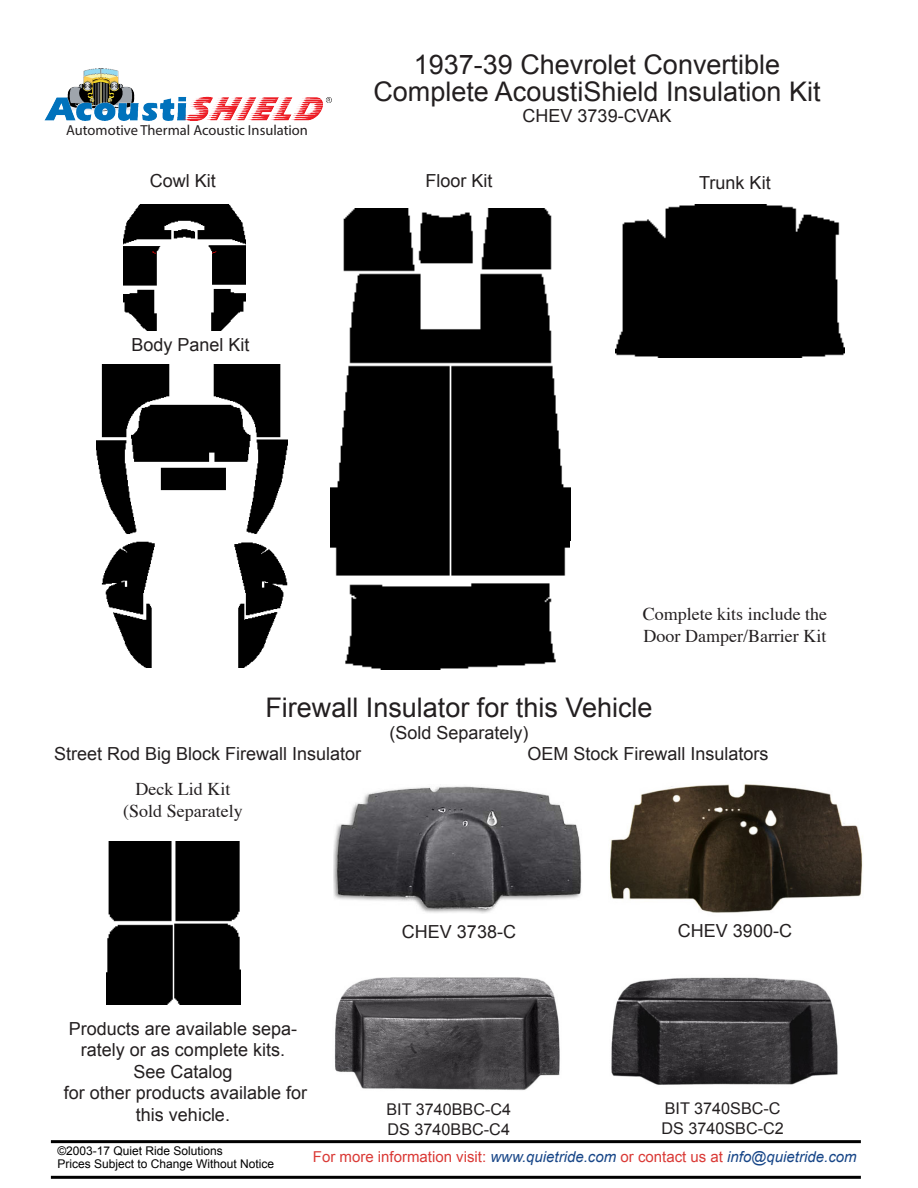
<style>
.page{position:relative;width:918px;height:1188px;background:#fff}
.page>*{position:absolute;margin:0;border:0;box-sizing:border-box;transform-origin:0 0}
.t1{font:27px "Arial";color:#231f20}
.t2{font:18px/21.6px "Arial";color:#231f20;text-align:center}
.t3{font:18px "Times";color:#231f20}
.t4{font:16.2px "Arial";color:#231f20}
.Paragraph_Style3{font:15px "Arial";color:#da3935}
.t5{font:14.55px "Myriad Pro";color:#231f20}
.Paragraph_Style3-2{font:12px "Arial";color:#000}
.Paragraph_Style5{font:12px "Arial";color:#000}
.s1{font-style:italic;color:#164587}
</style>
<div class="page">
<img style="left:330px;top:208px;width:240px;height:462px">
<img style="left:615px;top:204px;width:229px;height:153px">
<img style="left:96px;top:364px;width:192px;height:304px">
<img style="left:123px;top:204px;width:123px;height:127px">
<img style="left:106px;top:842px;width:135px;height:163px">
<img style="left:610px;top:784px;width:253px;height:129px">
<img style="left:334px;top:977px;width:226px;height:114px">
<img style="left:611px;top:977px;width:227px;height:108px">
<hr style="left:51px;top:1176px;width:810px;height:3px;background:#000">
<hr style="left:51px;top:1140px;width:810px;height:3px;background:#000">
<img style="left:45px;top:68px;width:286px;height:52px">
<img style="left:334px;top:786px;width:248px;height:128px">
<p class="t5" style="left:66px;top:121px;width:243px">Automotive Thermal Acoustic Insulation</p>
<p class="t1" style="left:414px;top:46px;width:368px">1937-39 Chevrolet Convertible</p>
<p class="t1" style="left:373px;top:73px;width:449px">Complete AcoustiShield Insulation Kit</p>
<p class="t2" style="left:523px;top:105px;width:150px">CHEV 3739-CVAK</p>
<p class="t2" style="left:150px;top:170px;width:68px">Cowl Kit</p>
<p class="t2" style="left:425px;top:170px;width:69px">Floor Kit</p>
<p class="t2" style="left:131px;top:334px;width:120px">Body Panel Kit</p>
<p class="t2" style="left:699px;top:172px;width:73px">Trunk Kit</p>
<p class="t3" style="left:643px;top:597px;width:186px">Complete kits include the</p>
<p class="t3" style="left:644px;top:619px;width:184px">Door Damper/Barrier Kit</p>
<p class="t1" style="left:265px;top:690px;width:389px">Firewall Insulator for this Vehicle</p>
<p class="t2" style="left:389px;top:722px;width:141px">(Sold Separately)</p>
<p class="t2" style="left:54px;top:743px;width:309px">Street Rod Big Block Firewall Insulator</p>
<p class="t2" style="left:527px;top:743px;width:243px">OEM Stock Firewall Insulators</p>
<p class="t3" style="left:136px;top:772px;width:96px">Deck Lid Kit</p>
<p class="t3" style="left:123px;top:794px;width:121px">(Sold Separately</p>
<p class="t2" style="left:402px;top:921px;width:116px">CHEV 3738-C</p>
<p class="t2" style="left:678px;top:920px;width:116px">CHEV 3900-C</p>
<p class="t2" style="left:69px;top:1018px;width:230px">Products are available sepa&shy;rately or as complete kits.</p>
<p class="t2" style="left:133px;top:1061px;width:101px">See Catalog</p>
<p class="t2" style="left:64px;top:1082px;width:245px">for other products available for this vehicle.</p>
<p class="Paragraph_Style5" style="left:57px;top:1143px;width:167px">©2003-17 Quiet Ride Solutions</p>
<p class="Paragraph_Style3-2" style="left:57px;top:1156px;width:218px">Prices Subject to Change Without Notice</p>
<p class="Paragraph_Style3" style="left:313px;top:1147px;width:545px">For more information visit: <span class="s1">www.quietride.com</span> or contact us at <span class="s1">info@quietride.com</span></p>
<p class="t4" style="left:665px;top:1098px;width:117px">BIT 3740SBC-C</p>
<p class="t4" style="left:661px;top:1117px;width:124px">DS 3740SBC-C2</p>
<p class="t4" style="left:386px;top:1099px;width:126px">BIT 3740BBC-C4</p>
<p class="t4" style="left:388px;top:1119px;width:124px">DS 3740BBC-C4</p>
</div>
